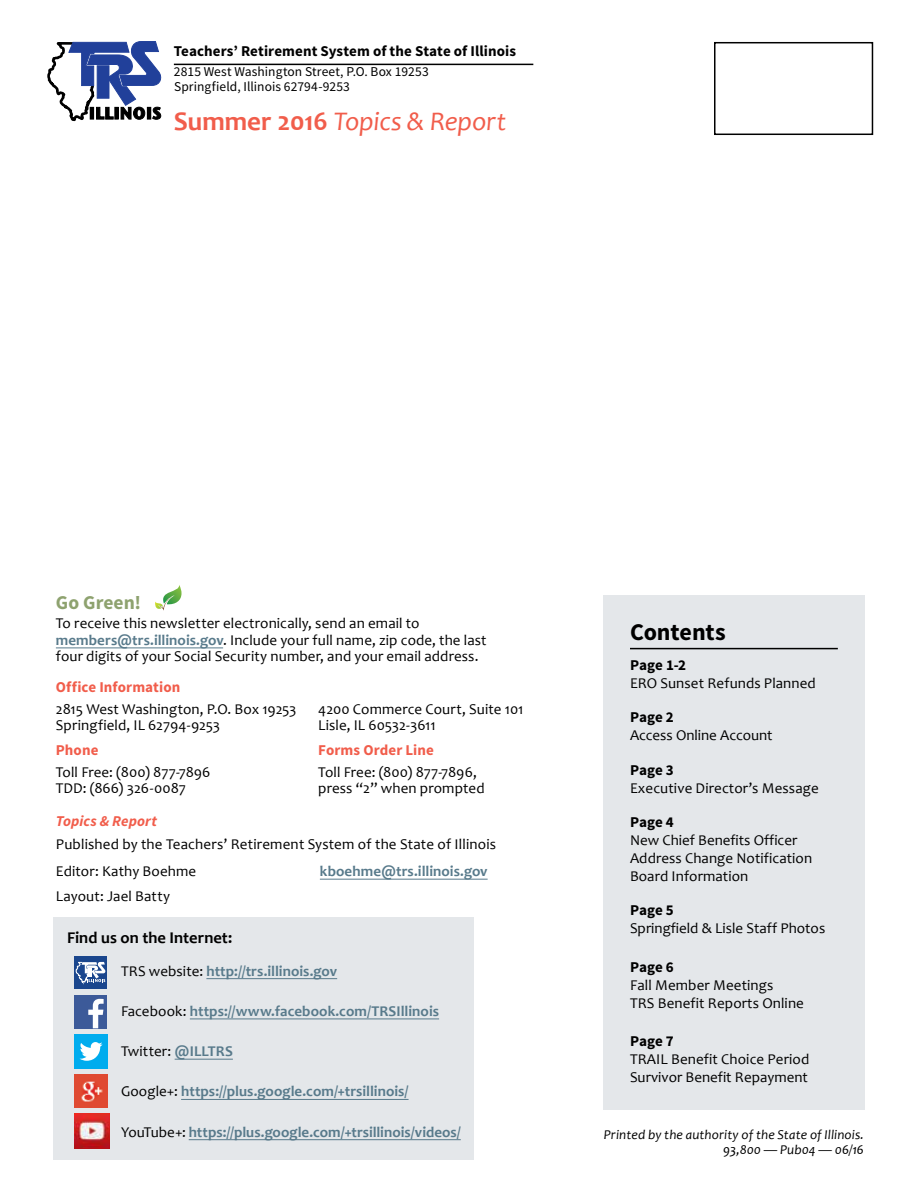
<style>
.page{position:relative;width:918px;height:1188px;background:#fff}
.page>*{position:absolute;margin:0;border:0;box-sizing:border-box;transform-origin:0 0}
.t1{font:italic 27px "Candara";letter-spacing:-.005em;color:#f15d4b}
.t2{font:700 24px "Source Sans Pro";letter-spacing:-.005em;color:#000}
.t3{font:700 19.5px "Source Sans Pro";color:#8ea26f}
.t4{font:700 16.5px "Candara";color:#000}
.t5{font:15px/16.5px "Candara";letter-spacing:.005em;color:#000}
.t6{font:700 15px "Candara";letter-spacing:.005em;color:#587a8b}
.t7{font:700 15px "Source Sans Pro";color:#000}
.t8{font:700 15px "Source Sans Pro";letter-spacing:.005em;color:#f15d4b}
.t9{font:italic 700 15px "Source Sans Pro";letter-spacing:.005em;color:#f15d4b}
.t10{font:13.5px/15px "Source Sans Pro";letter-spacing:.005em;color:#000}
.t11{font:italic 13.5px/15px "Candara";letter-spacing:.005em;color:#000;text-align:right}
.s1{font-weight:700;font-style:normal}
.s2{font-weight:700;color:#587a8b}
.s3{font-weight:400;color:#000}
</style>
<div class="page">
<div style="left:714px;top:42px;width:159px;height:93px;border:2px solid #000"></div>
<svg style="left:47px;top:41px;width:115px;height:81px"></svg>
<hr style="left:174px;top:64px;width:359px;height:1px;background:#000">
<hr style="left:56px;top:648px;width:167px;height:1px;background:#587a8b">
<hr style="left:320px;top:879px;width:168px;height:1px;background:#587a8b">
<svg style="left:155px;top:585px;width:27px;height:26px"></svg>
<div style="left:603px;top:595px;width:262px;height:514px;background:#e4e7ea"></div>
<hr style="left:630px;top:648px;width:208px;height:1px;background:#000">
<div style="left:54px;top:918px;width:420px;height:242px;background:#e4e7ea"></div>
<hr style="left:206px;top:978px;width:131px;height:1px;background:#587a8b">
<hr style="left:190px;top:1019px;width:249px;height:1px;background:#587a8b">
<hr style="left:175px;top:1059px;width:58px;height:1px;background:#587a8b">
<hr style="left:181px;top:1099px;width:228px;height:1px;background:#587a8b">
<hr style="left:189px;top:1139px;width:272px;height:1px;background:#587a8b">
<div style="left:74px;top:995px;width:33px;height:33px;background:#3c5a99"></div>
<svg style="left:88px;top:999px;width:16px;height:29px"></svg>
<img style="left:74px;top:1075px;width:33px;height:33px">
<img style="left:74px;top:1114px;width:35px;height:35px">
<div style="left:74px;top:956px;width:33px;height:33px;background:#1a468d"></div>
<svg style="left:76px;top:962px;width:30px;height:21px"></svg>
<div style="left:74px;top:1035px;width:34px;height:34px;background:#00acee"></div>
<svg style="left:80px;top:1042px;width:23px;height:19px"></svg>
<p class="t7" style="left:174px;top:41px;width:344px">Teachers’ Retirement System of the State of Illinois</p>
<p class="t10" style="left:174px;top:64px;width:256px">2815 West Washington Street, P.O. Box 19253<br>Springfield, Illinois 62794-9253</p>
<h1 class="t1" style="left:174px;top:104px;width:334px"><span class="s1">Summer 2016</span> Topics &amp; Report</h1>
<h3 class="t3" style="left:56px;top:590px;width:87px">Go Green!</h3>
<p class="t5" style="left:56px;top:615px;width:432px">To receive this newsletter electronically, send an email to <span class="s2">members@trs.illinois.gov</span>. Include your full name, zip code, the last four digits of your Social Security number, and your email address.</p>
<p class="t8" style="left:56px;top:677px;width:126px">Office Information</p>
<p class="t5" style="left:56px;top:701px;width:242px">2815 West Washington, P.O. Box 19253<br>Springfield, IL 62794-9253</p>
<p class="t5" style="left:318px;top:701px;width:207px">4200 Commerce Court, Suite 101<br>Lisle, IL 60532-3611</p>
<p class="t8" style="left:56px;top:740px;width:44px">Phone</p>
<p class="t5" style="left:56px;top:764px;width:156px">Toll Free: (800) 877-7896<br>TDD: (866) 326-0087</p>
<p class="t8" style="left:318px;top:740px;width:117px">Forms Order Line</p>
<p class="t5" style="left:318px;top:764px;width:168px">Toll Free: (800) 877-7896, press “2” when prompted</p>
<p class="t9" style="left:56px;top:811px;width:103px">Topics &amp; Report</p>
<p class="t5" style="left:56px;top:831px;width:442px;line-height:26.8px">Published by the Teachers’ Retirement System of the State of Illinois<br>Editor: Kathy Boehme</p>
<p class="t6" style="left:320px;top:862px;width:169px">kboehme@trs.illinois.gov</p>
<p class="t5" style="left:56px;top:887px;width:116px">Layout: Jael Batty</p>
<p class="t4" style="left:67px;top:927px;width:167px">Find us on the Internet:</p>
<p class="t6" style="left:121px;top:961px;width:218px"><span class="s3">TRS website:</span> http://trs.illinois.gov</p>
<p class="t6" style="left:121px;top:1002px;width:320px"><span class="s3">Facebook:</span> https://www.facebook.com/TRSIllinois</p>
<p class="t5" style="left:121px;top:1043px;width:113px">Twitter: <span class="s2">@ILLTRS</span></p>
<p class="t6" style="left:121px;top:1082px;width:289px"><span class="s3">Google+:</span> https://plus.google.com/+trsillinois/</p>
<p class="t6" style="left:121px;top:1122px;width:341px"><span class="s3">YouTube+:</span> https://plus.google.com/+trsillinois/videos/</p>
<h2 class="t2" style="left:630px;top:616px;width:97px">Contents</h2>
<p class="t7" style="left:630px;top:656px;width:58px">Page 1-2</p>
<p class="t5" style="left:630px;top:675px;width:187px">ERO Sunset Refunds Planned</p>
<p class="t7" style="left:630px;top:708px;width:45px">Page 2</p>
<p class="t5" style="left:630px;top:727px;width:144px">Access Online Account</p>
<p class="t7" style="left:630px;top:760px;width:45px">Page 3</p>
<p class="t5" style="left:630px;top:779px;width:190px">Executive Director’s Message</p>
<p class="t7" style="left:630px;top:812px;width:45px">Page 4</p>
<p class="t5" style="left:630px;top:831px;width:184px;line-height:18px">New Chief Benefits Officer<br>Address Change Notification<br>Board Information</p>
<p class="t7" style="left:630px;top:900px;width:45px">Page 5</p>
<p class="t5" style="left:630px;top:920px;width:197px">Springfield &amp; Lisle Staff Photos</p>
<p class="t7" style="left:630px;top:957px;width:45px">Page 6</p>
<p class="t5" style="left:630px;top:976px;width:175px;line-height:18px">Fall Member Meetings<br>TRS Benefit Reports Online</p>
<p class="t7" style="left:630px;top:1032px;width:45px">Page 7</p>
<p class="t5" style="left:630px;top:1050px;width:181px;line-height:18px">TRAIL Benefit Choice Period<br>Survivor Benefit Repayment</p>
<p class="t11" style="left:604px;top:1127px;width:262px">Printed by the authority of the State of Illinois.<br>93,800 — Pub04 — 06/16</p>
</div>
